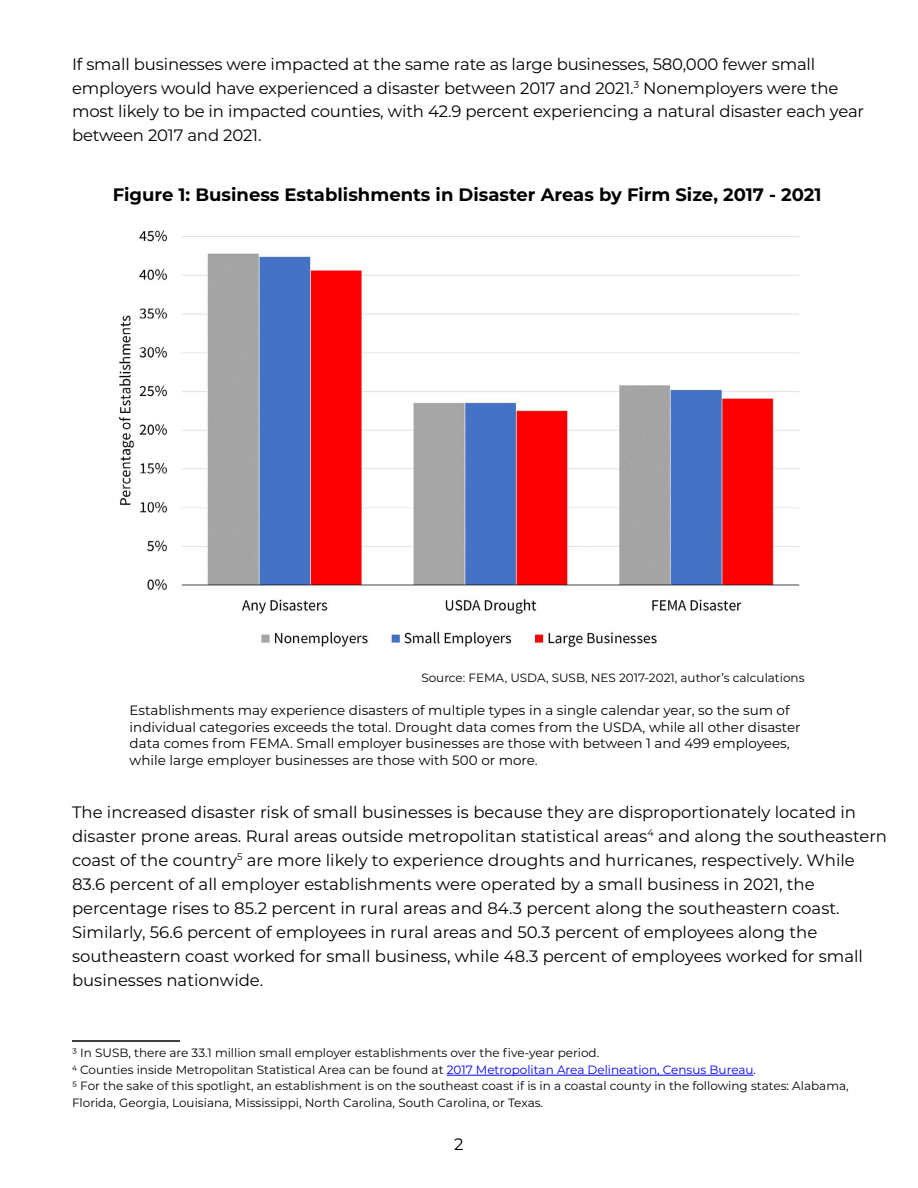
<style>
.page{position:relative;width:918px;height:1188px;background:#fff}
.page>*{position:absolute;margin:0;border:0;box-sizing:border-box;transform-origin:0 0}
._11_16_Reg_Left{font:700 18px "Montserrat";color:#000}
._11_16_Reg_Left-2{font:16.5px/24px "Montserrat";color:#000}
.t1{font:13.5px/16.5px "Montserrat";color:#000}
.Footnote{font:12px/16.5px "Montserrat";color:#000}
.Source_copy{font:12px "Montserrat";color:#000}
.s1{color:#00f}
</style>
<div class="page">
<hr style="left:72px;top:1040px;width:108px;height:2px;background:#000">
<hr style="left:447px;top:1075px;width:307px;height:1px;background:#00f">
<img style="left:119px;top:230px;width:681px;height:417px">
<p class="_11_16_Reg_Left-2" style="left:72px;top:52px;width:794px">If small businesses were impacted at the same rate as large businesses, 580,000 fewer small employers would have experienced a disaster between 2017 and 2021.<sup>3</sup> Nonemployers were the most likely to be in impacted counties, with 42.9 percent experiencing a natural disaster each year between 2017 and 2021.</p>
<p class="_11_16_Reg_Left" style="left:113px;top:182px;width:710px">Figure 1: Business Establishments in Disaster Areas by Firm Size, 2017 - 2021</p>
<p class="Source_copy" style="left:421px;top:670px;width:385px">Source: FEMA, USDA, SUSB, NES 2017-2021, author’s calculations</p>
<p class="t1" style="left:130px;top:702px;width:673px">Establishments may experience disasters of multiple types in a single calendar year, so the sum of individual categories exceeds the total. Drought data comes from the USDA, while all other disaster data comes from FEMA. Small employer businesses are those with between 1 and 499 employees, while large employer businesses are those with 500 or more.</p>
<p class="_11_16_Reg_Left-2" style="left:72px;top:799px;width:817px">The increased disaster risk of small businesses is because they are disproportionately located in disaster prone areas. Rural areas outside metropolitan statistical areas<sup>4</sup> and along the southeastern coast of the country<sup>5</sup> are more likely to experience droughts and hurricanes, respectively. While 83.6 percent of all employer establishments were operated by a small business in 2021, the percentage rises to 85.2 percent in rural areas and 84.3 percent along the southeastern coast.<br>Similarly, 56.6 percent of employees in rural areas and 50.3 percent of employees along the southeastern coast worked for small business, while 48.3 percent of employees worked for small businesses nationwide.</p>
<p class="Footnote" style="left:72px;top:1045px;width:529px">3 In SUSB, there are 33.1 million small employer establishments over the five-year period.</p>
<p class="Footnote" style="left:72px;top:1061px;width:686px">4 Counties inside Metropolitan Statistical Area can be found at <span class="s1">2017 Metropolitan Area Delineation, Census Bureau</span>.</p>
<p class="Footnote" style="left:72px;top:1078px;width:778px">5 For the sake of this spotlight, an establishment is on the southeast coast if is in a coastal county in the following states: Alabama,<br>Florida, Georgia, Louisiana, Mississippi, North Carolina, South Carolina, or Texas.</p>
<p class="_11_16_Reg_Left-2" style="left:454px;top:1132px;width:11px">2</p>
</div>
